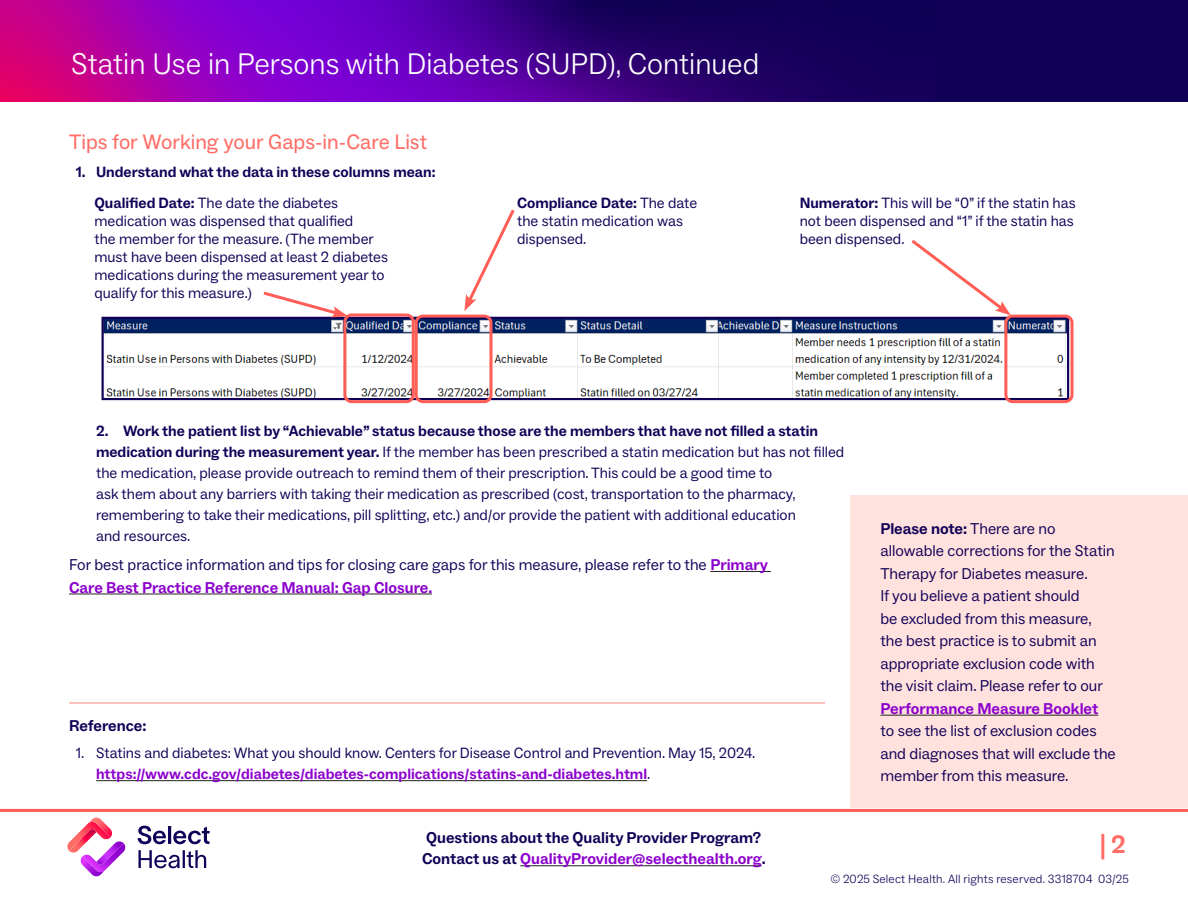
<style>
.page{position:relative;width:1188px;height:918px;background:#fff}
.page>*{position:absolute;margin:0;border:0;box-sizing:border-box;transform-origin:0 0}
.Header__White_20_pt{font:300 30px "ABC Social";color:#fff}
.Page_number{font:700 25.5px "ABC Social";color:#ff6d66}
.Header__17_pt_Coral{font:21px "ABC Social";letter-spacing:-.005em;color:#ff6d66}
.Body_Copy__10_5_pt_Blue{font:15.75px/22.5px "ABC Social";color:#110057}
.Body_Copy__10_5_pt_Blue-2{font:700 15.75px/21px "ABC Social";color:#110057}
.Body_Copy_Number_Start__10_pt_Blue{font:15px/21px "ABC Social";color:#110057}
.Body_Copy_Bulleted_L1__10_pt_Blue{font:15px/18px "ABC Social";color:#110057}
.Body_Copy_Number_Start__10_pt_Blue-2{font:700 15px "ABC Social";color:#110057}
.Copyright_Line{font:300 12px "ABC Social";letter-spacing:.015em;color:#110057}
.s1{font-weight:700}
.s2{font-weight:700;color:#8c00cd}
.s3{color:#8c00cd}
</style>
<div class="page">
<hr style="left:520px;top:865px;width:242px;height:1px;background:#231f20">
<div style="left:851px;top:495px;width:337px;height:313px;background:#ffe2dd"></div>
<hr style="left:880px;top:715px;width:218px;height:1px;background:#231f20">
<hr style="left:710px;top:571px;width:61px;height:1px;background:#231f20">
<hr style="left:69px;top:594px;width:363px;height:1px;background:#231f20">
<hr style="left:96px;top:780px;width:551px;height:1px;background:#231f20">
<hr style="left:69px;top:702px;width:756px;height:2px;background:#ffaeaa">
<img style="left:105px;top:320px;width:961px;height:77px">
<div style="left:102px;top:317px;width:967px;height:83px;border:2px solid #110057"></div>
<div style="left:343px;top:314px;width:72px;height:89px;border:3px solid #ff5d55;border-radius:7px"></div>
<div style="left:415px;top:315px;width:77px;height:88px;border:3px solid #ff5d55;border-radius:7px"></div>
<div style="left:1004px;top:315px;width:70px;height:88px;border:3px solid #ff5d55;border-radius:7px"></div>
<svg style="left:260px;top:291px;width:88px;height:27px"></svg>
<svg style="left:464px;top:209px;width:51px;height:102px"></svg>
<svg style="left:911px;top:240px;width:100px;height:75px"></svg>
<hr style="left:0;top:809px;width:1188px;height:3px;background:#ff5d55">
<svg style="left:138px;top:826px;width:72px;height:42px"></svg>
<svg style="left:67px;top:818px;width:59px;height:59px"></svg>
<div style="left:0;top:0;width:1188px;height:102px;background:#110057"></div>
<svg style="left:0;top:0;width:820px;height:102px"></svg>
<p class="Header__White_20_pt" style="left:71px;top:46px;width:690px">Statin Use in Persons with Diabetes (SUPD), Continued</p>
<p class="Header__17_pt_Coral" style="left:69px;top:129px;width:360px">Tips for Working your Gaps-in-Care List</p>
<p class="Body_Copy_Number_Start__10_pt_Blue-2" style="left:76px;top:163px;width:361px">1. Understand what the data in these columns mean:</p>
<p class="Body_Copy_Bulleted_L1__10_pt_Blue" style="left:94px;top:194px;width:295px"><span class="s1">Qualified Date:</span> The date the diabetes medication was dispensed that qualified<br>the member for the measure. (The member must have been dispensed at least 2 diabetes medications during the measurement year to qualify for this measure.)</p>
<p class="Body_Copy_Bulleted_L1__10_pt_Blue" style="left:517px;top:194px;width:182px"><span class="s1">Compliance Date:</span> The date the statin medication was dispensed.</p>
<p class="Body_Copy_Bulleted_L1__10_pt_Blue" style="left:800px;top:194px;width:277px"><span class="s1">Numerator:</span> This will be “0” if the statin has not been dispensed and “1” if the statin has been dispensed.</p>
<p class="Body_Copy_Number_Start__10_pt_Blue" style="left:96px;top:421px;width:750px"><span class="s1">2. Work the patient list by “Achievable” status because those are the members that have not filled a statin medication during the measurement year.</span> If the member has been prescribed a statin medication but has not filled the medication, please provide outreach to remind them of their prescription. This could be a good time to<br>ask them about any barriers with taking their medication as prescribed (cost, transportation to the pharmacy, remembering to take their medications, pill splitting, etc.) and/or provide the patient with additional education<br>and resources.</p>
<p class="Body_Copy__10_5_pt_Blue" style="left:69px;top:554px;width:700px">For best practice information and tips for closing care gaps for this measure, please refer to the <span class="s2">Primary<br>Care Best Practice Reference Manual: Gap Closure.</span></p>
<p class="Body_Copy__10_5_pt_Blue-2" style="left:69px;top:715px;width:79px">Reference:</p>
<p class="Body_Copy_Number_Start__10_pt_Blue" style="left:96px;top:743px;width:661px;text-indent:-20px">1. Statins and diabetes: What you should know. Centers for Disease Control and Prevention. May 15, 2024. <span class="s2">https://www.cdc.gov/diabetes/diabetes-complications/statins-and-diabetes.html</span>.</p>
<p class="Body_Copy__10_5_pt_Blue-2" style="left:422px;top:828px;width:345px">Questions about the Quality Provider Program?<br>Contact us at <span class="s3">QualityProvider@selecthealth.org</span>.</p>
<p class="Body_Copy__10_5_pt_Blue" style="left:880px;top:517px;width:237px"><span class="s1">Please note:</span> There are no allowable corrections for the Statin<br>Therapy for Diabetes measure.<br>If you believe a patient should<br>be excluded from this measure, the best practice is to submit an appropriate exclusion code with the visit claim. Please refer to our<br><span class="s2">Performance Measure Booklet </span>to see the list of exclusion codes and diagnoses that will exclude the member from this measure.</p>
<p class="Page_number" style="left:1100px;top:829px;width:28px">| 2</p>
<p class="Copyright_Line" style="left:830px;top:872px;width:300px">© 2025 Select Health. All rights reserved. 3318704 03/25</p>
</div>
